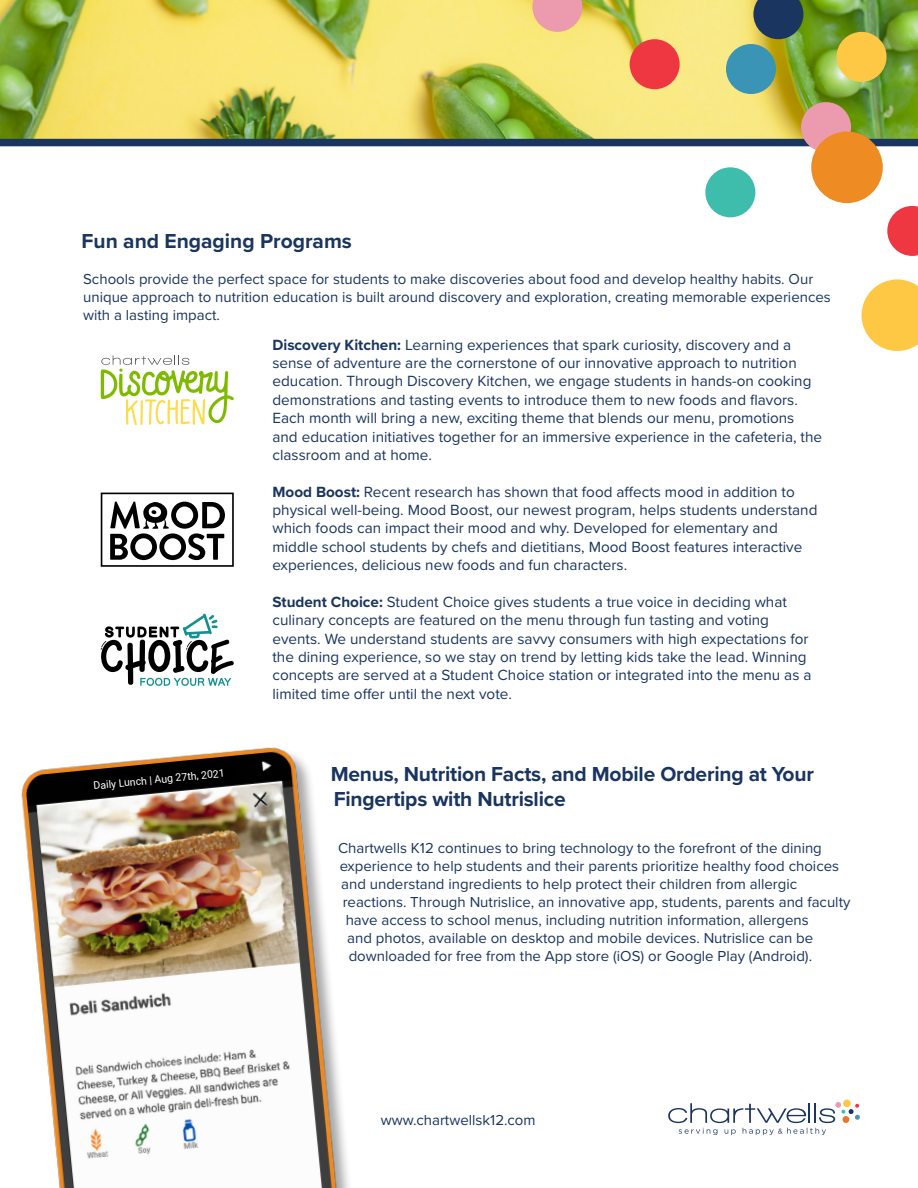
<style>
.page{position:relative;width:918px;height:1188px;background:#fff}
.page>*{position:absolute;margin:0;border:0;box-sizing:border-box;transform-origin:0 0}
.t1{font:700 21px/25.2px "Proxima Nova";letter-spacing:-.01em;color:#1a355f}
.t2{font:15.3px/18.3px "Proxima Nova";color:#1a355f}
.t3{font:15px/18px "Proxima Nova";color:#1a355f}
.t4{font:10.5px "Roboto";color:#fff}
.s1{font-weight:700}
</style>
<div class="page">
<svg style="left:843px;top:1099px;width:8px;height:8px"></svg>
<svg style="left:668px;top:1102px;width:192px;height:33px"></svg>
<img style="left:0;top:0;width:918px;height:139px">
<div style="left:0;top:139px;width:918px;height:7px;background:#1a355f"></div>
<svg style="left:753px;top:0;width:50px;height:39px;background:#314a5a"></svg>
<div style="left:726px;top:44px;width:50px;height:50px;background:#3a94b6;border-radius:50%"></div>
<div style="left:630px;top:39px;width:50px;height:50px;background:#ef3742;border-radius:50%"></div>
<div style="left:837px;top:32px;width:50px;height:50px;background:#ffc844;border-radius:50%"></div>
<div style="left:801px;top:102px;width:50px;height:50px;background:#eb9bad;border-radius:50%"></div>
<svg style="left:887px;top:206px;width:31px;height:50px"></svg>
<svg style="left:532px;top:0;width:50px;height:32px;background:#eda8a2"></svg>
<div style="left:811px;top:132px;width:72px;height:71px;background:#ef8b23;border-radius:50%"></div>
<svg style="left:862px;top:279px;width:56px;height:72px;background:#ffd061"></svg>
<div style="left:705px;top:167px;width:50px;height:50px;background:#3ebdad;border-radius:50%"></div>
<svg style="left:101px;top:355px;width:133px;height:70px"></svg>
<svg style="left:101px;top:493px;width:133px;height:74px"></svg>
<svg style="left:101px;top:614px;width:133px;height:72px"></svg>
<img style="left:21px;top:747px;width:323px;height:441px">
<svg style="left:84px;top:763px;width:150px;height:29px;background:#1a1510"></svg>
<h1 class="t1" style="left:82px;top:227px;width:272px">Fun and Engaging Programs</h1>
<p class="t3" style="left:83px;top:270px;width:749px">Schools provide the perfect space for students to make discoveries about food and develop healthy habits. Our unique approach to nutrition education is built around discovery and exploration, creating memorable experiences with a lasting impact.</p>
<p class="t4" style="left:93px;top:778px;width:133px;rotate:-5deg">Daily Lunch | Aug 27th, 2021</p>
<p class="t2" style="left:272px;top:335px;width:551px"><span class="s1">Discovery Kitchen:</span> Learning experiences that spark curiosity, discovery and a sense of adventure are the cornerstone of our innovative approach to nutrition education. Through Discovery Kitchen, we engage students in hands-on cooking demonstrations and tasting events to introduce them to new foods and flavors.<br>Each month will bring a new, exciting theme that blends our menu, promotions and education initiatives together for an immersive experience in the cafeteria, the classroom and at home.</p>
<p class="t2" style="left:272px;top:482px;width:546px"><span class="s1">Mood Boost:</span> Recent research has shown that food affects mood in addition to physical well-being. Mood Boost, our newest program, helps students understand which foods can impact their mood and why. Developed for elementary and middle school students by chefs and dietitians, Mood Boost features interactive experiences, delicious new foods and fun characters.</p>
<p class="t2" style="left:272px;top:592px;width:540px"><span class="s1">Student Choice:</span> Student Choice gives students a true voice in deciding what culinary concepts are featured on the menu through fun tasting and voting events. We understand students are savvy consumers with high expectations for the dining experience, so we stay on trend by letting kids take the lead. Winning concepts are served at a Student Choice station or integrated into the menu as a limited time offer until the next vote.</p>
<h1 class="t1" style="left:331px;top:761px;width:485px">Menus, Nutrition Facts, and Mobile Ordering at Your<br>Fingertips with Nutrislice</h1>
<p class="t3" style="left:338px;top:838px;width:485px">Chartwells K12 continues to bring technology to the forefront of the dining</p>
<p class="t3" style="left:340px;top:856px;width:501px">experience to help students and their parents prioritize healthy food choices</p>
<p class="t3" style="left:341px;top:874px;width:458px">and understand ingredients to help protect their children from allergic</p>
<p class="t3" style="left:343px;top:892px;width:509px">reactions. Through Nutrislice, an innovative app, students, parents and faculty</p>
<p class="t3" style="left:346px;top:910px;width:465px">have access to school menus, including nutrition information, allergens</p>
<p class="t3" style="left:347px;top:928px;width:468px">and photos, available on desktop and mobile devices. Nutrislice can be</p>
<p class="t3" style="left:349px;top:946px;width:465px">downloaded for free from the App store (iOS) or Google Play (Android).</p>
<p class="t3" style="left:381px;top:1110px;width:156px">www.chartwellsk12.com</p>
</div>
